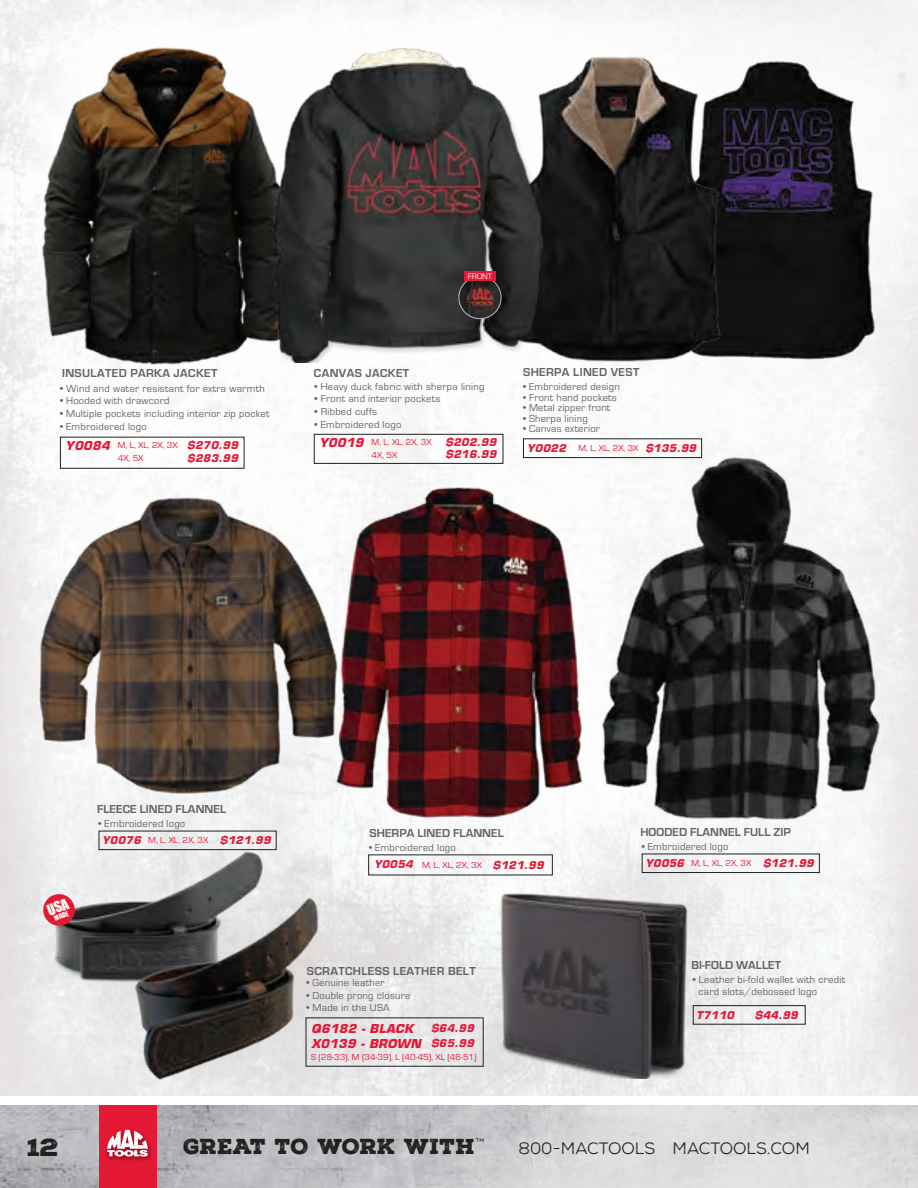
<style>
.page{position:relative;width:918px;height:1188px;background:#fff}
.page>*{position:absolute;margin:0;border:0;box-sizing:border-box;transform-origin:0 0}
.t1{font:24px "Nexa Rust Sans Black 01";color:#231f20;scale:1.15 1}
.t2{font:21px "Nexa Rust Slab Black 01";color:#231f20}
.t3{font:16.5px "Nexa Rust Sans Book 01";color:#231f20}
.t4{font:700 12px "Eurostile";letter-spacing:.03em;color:#636366}
.t5{font:700 12px "Eurostile";letter-spacing:.005em;color:#636366}
.t6{font:italic 700 12px/15px "Eurostile LT Std";letter-spacing:.025em;color:#e51836}
.t7{font:10.5px/12px "Eurostile";letter-spacing:.025em;color:#636366}
.t8{font:italic 700 10.5px/14.4px "Eurostile LT Std";letter-spacing:.025em;color:#e51836}
.t9{font:9px/12.5px "Eurostile";letter-spacing:.005em;color:#e51836}
.t10{font:8.25px "Eurostile";color:#fff}
.t11{font:6.75px "Impact";color:#fffef6}
.s1{font-family:"Eurostile LT Std";font-weight:700;font-style:italic;font-size:10.5px}
</style>
<div class="page">
<img style="left:0;top:0;width:918px;height:1096px">
<div style="left:880px;top:489px;width:38px;height:91px;background:#f0eeed"></div>
<div style="left:306px;top:1017px;width:178px;height:50px;border:1px solid #231f20"></div>
<img style="left:42px;top:43px;width:250px;height:324px">
<div style="left:60px;top:437px;width:184px;height:32px;border:1px solid #231f20"></div>
<div style="left:314px;top:434px;width:189px;height:30px;border:1px solid #231f20"></div>
<div style="left:523px;top:438px;width:179px;height:20px;border:1px solid #231f20"></div>
<img style="left:725px;top:56px;width:155px;height:307px">
<img style="left:508px;top:54px;width:217px;height:310px">
<div style="left:642px;top:854px;width:178px;height:19px;border:1px solid #231f20"></div>
<div style="left:693px;top:1005px;width:113px;height:20px;border:1px solid #231f20"></div>
<img style="left:332px;top:482px;width:252px;height:342px">
<img style="left:39px;top:471px;width:312px;height:322px">
<img style="left:599px;top:455px;width:281px;height:365px">
<img style="left:267px;top:48px;width:282px;height:314px">
<img style="left:459px;top:276px;width:42px;height:43px;border-radius:21px">
<div style="left:458px;top:276px;width:44px;height:43px;border:1px solid #bcbdc0;border-radius:50%"></div>
<div style="left:464px;top:271px;width:32px;height:10px;background:#e51836"></div>
<img style="left:51px;top:849px;width:220px;height:132px">
<img style="left:134px;top:894px;width:187px;height:189px">
<img style="left:498px;top:889px;width:190px;height:190px">
<svg style="left:0;top:1105px;width:918px;height:83px;background:#c9cacc"></svg>
<div style="left:100px;top:1105px;width:57px;height:83px;background:#e51836"></div>
<div style="left:105px;top:1127px;width:47px;height:34px;background:#150000;opacity:.3"></div>
<svg style="left:107px;top:1130px;width:41px;height:27px"></svg>
<svg style="left:41px;top:892px;width:36px;height:36px"></svg>
<p class="t10" style="left:468px;top:271px;width:26px">FRONT</p>
<p class="t4" style="left:62px;top:366px;width:157px">INSULATED PARKA JACKET</p>
<p class="t4" style="left:314px;top:366px;width:97px">CANVAS JACKET</p>
<p class="t7" style="left:60px;top:382px;width:206px">• Wind and water resistant for extra warmth</p>
<p class="t7" style="left:60px;top:395px;width:111px">• Hooded with drawcord</p>
<p class="t7" style="left:60px;top:407px;width:211px">• Multiple pockets including interior zip pocket</p>
<p class="t7" style="left:60px;top:420px;width:88px">• Embroidered logo</p>
<p class="t7" style="left:315px;top:380px;width:171px">• Heavy duck fabric with sherpa lining</p>
<p class="t7" style="left:315px;top:393px;width:127px">• Front and interior pockets</p>
<p class="t7" style="left:315px;top:405px;width:64px">• Ribbed cuffs</p>
<p class="t7" style="left:315px;top:418px;width:88px">• Embroidered logo</p>
<p class="t4" style="left:523px;top:365px;width:118px">SHERPA LINED VEST</p>
<p class="t7" style="left:523px;top:380px;width:98px">• Embroidered design</p>
<p class="t7" style="left:523px;top:391px;width:95px">• Front hand pockets</p>
<p class="t7" style="left:523px;top:401px;width:89px">• Metal zipper front</p>
<p class="t7" style="left:523px;top:412px;width:66px">• Sherpa lining</p>
<p class="t7" style="left:523px;top:422px;width:78px">• Canvas exterior</p>
<p class="t8" style="left:187px;top:439px;width:52px;line-height:13px">$270.99 $283.99</p>
<p class="t8" style="left:446px;top:437px;width:52px;line-height:12px">$202.99 $216.99</p>
<p class="t8" style="left:645px;top:441px;width:52px">$135.99</p>
<p class="t6" style="left:66px;top:438px;width:46px">Y0084</p>
<p class="t6" style="left:319px;top:435px;width:46px">Y0019</p>
<p class="t9" style="left:118px;top:439px;width:61px">M, L, XL, 2X, 3X<br>4X, 5X</p>
<p class="t9" style="left:372px;top:436px;width:61px">M, L, XL, 2X, 3X<br>4X, 5X</p>
<p class="t9" style="left:527px;top:442px;width:113px"><span class="s1">Y0022</span> M, L, XL, 2X, 3X</p>
<p class="t11" style="left:52px;top:914px;width:17px;rotate:-22deg">MADE</p>
<p class="t5" style="left:97px;top:802px;width:130px">FLEECE LINED FLANNEL</p>
<p class="t7" style="left:99px;top:817px;width:88px">• Embroidered logo</p>
<p class="t8" style="left:102px;top:833px;width:40px">Y0076</p>
<p class="t9" style="left:148px;top:834px;width:61px">M, L, XL, 2X, 3X</p>
<p class="t8" style="left:220px;top:833px;width:52px">$121.99</p>
<p class="t5" style="left:369px;top:826px;width:136px">SHERPA LINED FLANNEL</p>
<p class="t7" style="left:369px;top:842px;width:88px">• Embroidered logo</p>
<p class="t9" style="left:374px;top:858px;width:109px"><span class="s1">Y0054</span> M, L, XL, 2X, 3X</p>
<p class="t8" style="left:493px;top:858px;width:52px">$121.99</p>
<p class="t4" style="left:307px;top:963px;width:170px">SCRATCHLESS LEATHER BELT</p>
<p class="t7" style="left:306px;top:977px;width:80px">• Genuine leather</p>
<p class="t7" style="left:306px;top:989px;width:106px">• Double prong closure</p>
<p class="t7" style="left:306px;top:1002px;width:85px">• Made in the USA</p>
<p class="t6" style="left:311px;top:1021px;width:111px">Q6182 - BLACK<br>X0139 - BROWN</p>
<p class="t8" style="left:431px;top:1022px;width:44px">$64.99 $65.99</p>
<p class="t9" style="left:311px;top:1050px;width:167px">S (28-33), M (34-39), L (40-45), XL (46-51)</p>
<p class="t5" style="left:640px;top:824px;width:152px">HOODED FLANNEL FULL ZIP</p>
<p class="t7" style="left:642px;top:840px;width:88px">• Embroidered logo</p>
<p class="t8" style="left:645px;top:856px;width:40px">Y0056</p>
<p class="t9" style="left:691px;top:857px;width:61px">M, L, XL, 2X, 3X</p>
<p class="t8" style="left:763px;top:856px;width:52px">$121.99</p>
<p class="t5" style="left:691px;top:958px;width:91px">BI-FOLD WALLET</p>
<p class="t7" style="left:699px;top:974px;width:148px;text-indent:-6px">• Leather bi-fold wallet with credit card slots/debossed logo</p>
<p class="t8" style="left:697px;top:1008px;width:39px">T7110</p>
<p class="t8" style="left:755px;top:1009px;width:44px">$44.99</p>
<h1 class="t1" style="left:27px;top:1131px;width:30px">12</h1>
<h2 class="t2" style="left:183px;top:1133px;width:303px">GREAT TO WORK WITH<sup>™</sup></h2>
<h3 class="t3" style="left:518px;top:1139px;width:293px">800-MACTOOLS MACTOOLS.COM</h3>
</div>
